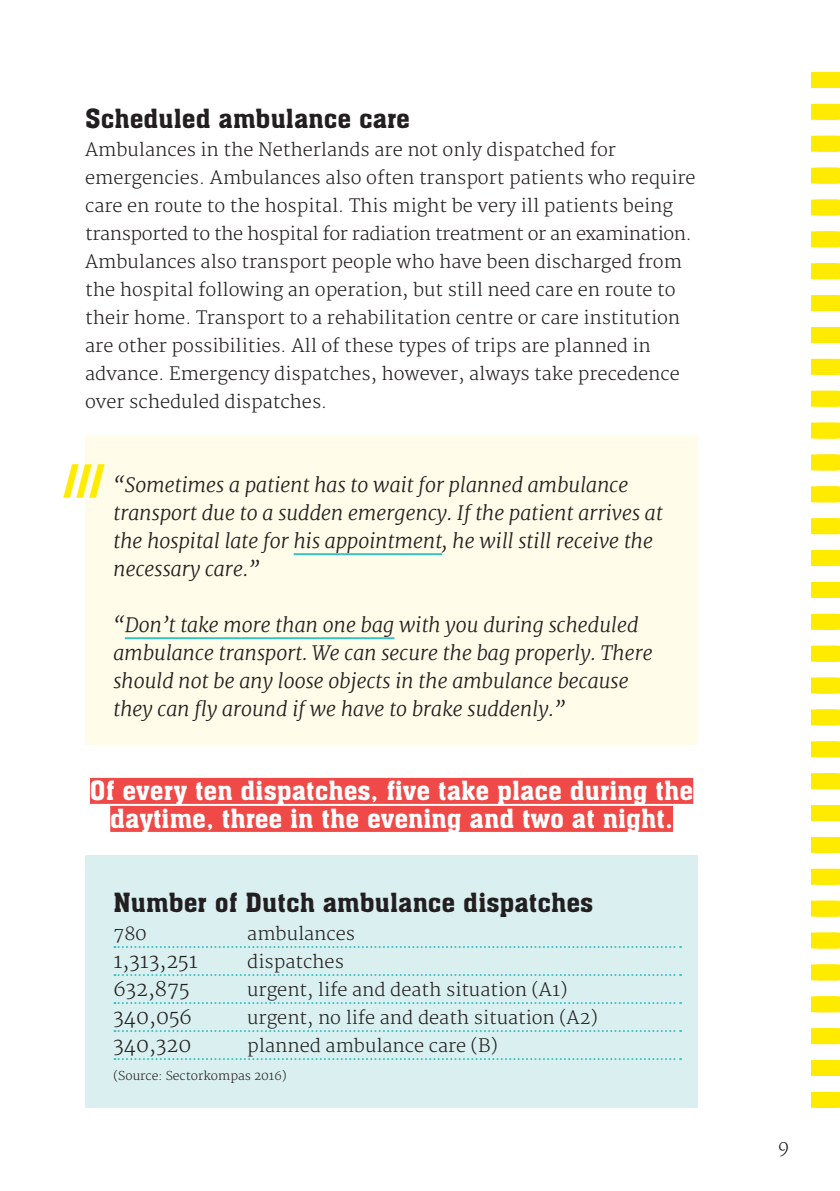
<style>
.page{position:relative;width:840px;height:1191px;background:#fff}
.page>*{position:absolute;margin:0;border:0;box-sizing:border-box;transform-origin:0 0}
.t1{font:700 40px "Aachen BT";color:#ffeb00}
.t2{font:26px/28px "Aachen BT";color:#fff;text-align:center}
.t3{font:26px "Aachen BT";color:#231f20}
.t4{font:italic 300 20px/28px "Merriweather";color:#231f20}
.t5{font:300 20px "Merriweather";color:#231f20}
.t6{font:300 18px/28px "Merriweather";color:#231f20}
.t7{font:300 12px "Merriweather";color:#231f20}
</style>
<div class="page">
<svg style="left:811px;top:72px;width:28px;height:1035px"></svg>
<div style="left:85px;top:436px;width:612px;height:308px;background:#fffde9"></div>
<div style="left:85px;top:855px;width:612px;height:252px;background:#daf0f0"></div>
<hr style="left:293px;top:553px;width:149px;height:2px;background:#3ac0c4">
<hr style="left:125px;top:637px;width:269px;height:2px;background:#3ac0c4">
<div style="left:90px;top:778px;width:602px;height:26px;background:#f04a48"></div>
<div style="left:110px;top:806px;width:562px;height:26px;background:#f04a48"></div>
<svg style="left:114px;top:946px;width:566px;height:2px"></svg>
<svg style="left:114px;top:974px;width:566px;height:2px"></svg>
<svg style="left:114px;top:1002px;width:566px;height:2px"></svg>
<svg style="left:114px;top:1030px;width:566px;height:2px"></svg>
<svg style="left:114px;top:1058px;width:566px;height:2px"></svg>
<h2 class="t3" style="left:85px;top:102px;width:326px">Scheduled ambulance care</h2>
<p class="t6" style="left:85px;top:136px;width:611px">Ambulances in the Netherlands are not only dispatched for emergencies. Ambulances also often transport patients who require care en route to the hospital. This might be very ill patients being transported to the hospital for radiation treatment or an examination.<br>Ambulances also transport people who have been discharged from the hospital following an operation, but still need care en route to their home. Transport to a rehabilitation centre or care institution are other possibilities. All of these types of trips are planned in advance. Emergency dispatches, however, always take precedence over scheduled dispatches.</p>
<h1 class="t1" style="left:65px;top:454px;width:40px">///</h1>
<p class="t4" style="left:113px;top:471px;width:550px">“Sometimes a patient has to wait for planned ambulance transport due to a sudden emergency. If the patient arrives at the hospital late for his appointment, he will still receive the necessary care.”</p>
<p class="t4" style="left:113px;top:611px;width:540px">“Don’t take more than one bag with you during scheduled ambulance transport. We can secure the bag properly. There should not be any loose objects in the ambulance because they can fly around if we have to brake suddenly.”</p>
<h2 class="t2" style="left:90px;top:776px;width:604px">Of every ten dispatches, five take place during the daytime, three in the evening and two at night.</h2>
<h2 class="t3" style="left:113px;top:886px;width:481px">Number of Dutch ambulance dispatches</h2>
<p class="t6" style="left:113px;top:920px;width:35px">780</p>
<p class="t6" style="left:247px;top:920px;width:109px">ambulances</p>
<p class="t5" style="left:113px;top:949px;width:86px">1,313,251</p>
<p class="t6" style="left:247px;top:948px;width:98px">dispatches</p>
<p class="t5" style="left:113px;top:977px;width:78px">632,875</p>
<p class="t6" style="left:247px;top:976px;width:321px">urgent, life and death situation (A1)</p>
<p class="t5" style="left:113px;top:1005px;width:80px">340,056</p>
<p class="t6" style="left:247px;top:1004px;width:351px">urgent, no life and death situation (A2)</p>
<p class="t5" style="left:113px;top:1033px;width:79px">340,320</p>
<p class="t6" style="left:247px;top:1032px;width:252px">planned ambulance care (B)</p>
<p class="t7" style="left:113px;top:1069px;width:174px">(Source: Sectorkompas 2016)</p>
<p class="t6" style="left:777px;top:1133px;width:13px">9</p>
</div>
